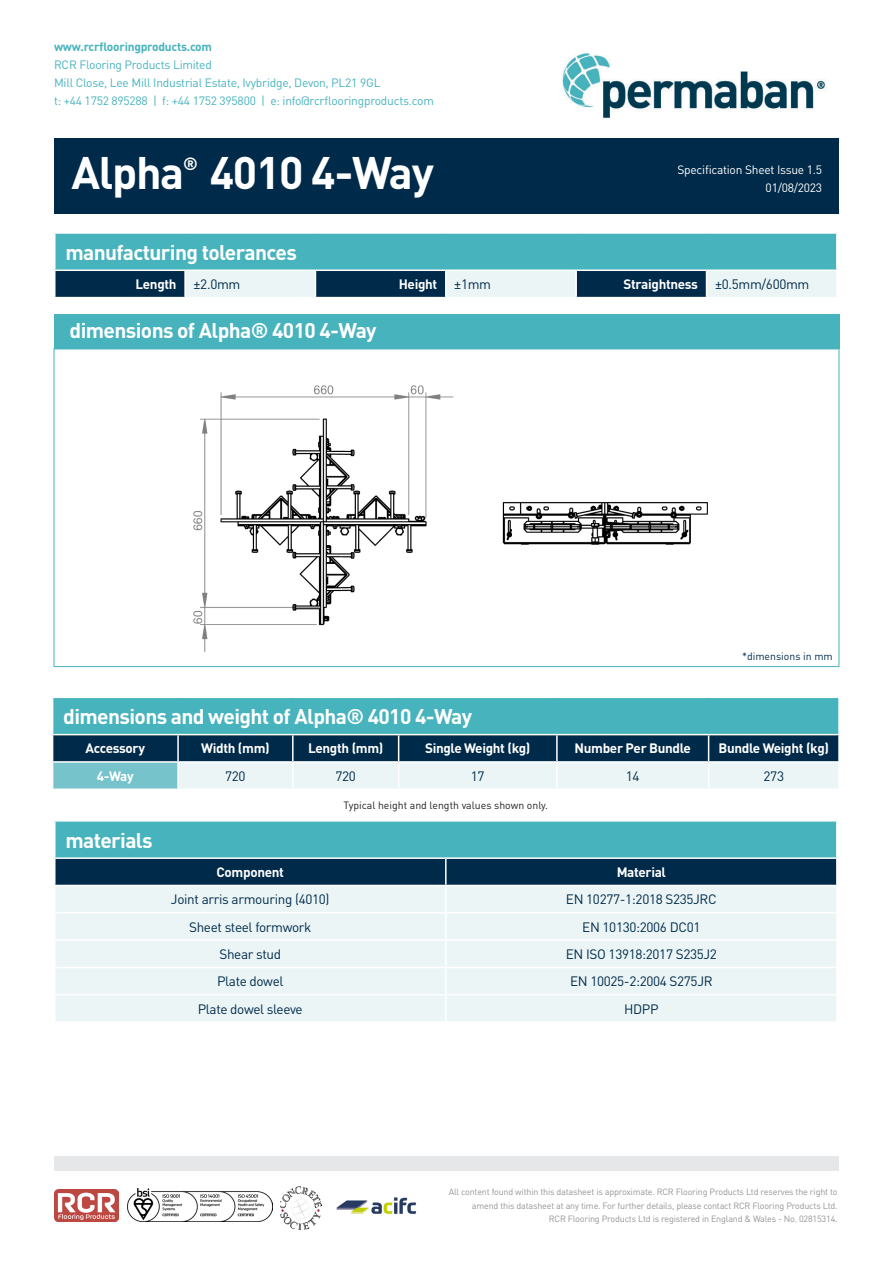
<style>
.page{position:relative;width:893px;height:1263px;background:#fff}
.page>*{position:absolute;margin:0;border:0;box-sizing:border-box;transform-origin:0 0}
.t1{font:700 45px "DIN Pro";letter-spacing:-.03em;color:#fff}
.t2{font:700 21px "DIN Pro";letter-spacing:-.03em;color:#fff}
.t3{font:700 17.55px "DIN Pro";color:#fff}
.body{font:13.5px "DIN Pro";letter-spacing:-.025em;color:#002a49}
.body-2{font:700 13.5px "DIN Pro";letter-spacing:-.025em;color:#fff}
.t4{font:12px "DIN Pro";letter-spacing:-.02em;color:#47b3bd}
.t5{font:12px "DIN Pro";letter-spacing:-.02em;color:#fff}
.t6{font:700 12px "DIN Pro";letter-spacing:-.02em;color:#47b3bd}
.body-3{font:10.5px "DIN Pro";color:#231f20}
.t7{font:10.5px "DIN Pro";color:#002a49}
.t8{font:9px/13.5px "DIN Pro";letter-spacing:-.02em;color:#939598;text-align:right}
</style>
<div class="page">
<div style="left:54px;top:138px;width:785px;height:76px;background:#002a49"></div>
<div style="left:54px;top:1157px;width:785px;height:14px;background:#e6e7e9"></div>
<div style="left:53px;top:697px;width:786px;height:38px;background:#47b3bd"></div>
<hr style="left:838px;top:698px;width:2px;height:36px;background:#fff">
<hr style="left:52px;top:696px;width:126px;height:2px;background:#fff">
<hr style="left:178px;top:696px;width:115px;height:2px;background:#fff">
<hr style="left:293px;top:696px;width:106px;height:2px;background:#fff">
<hr style="left:399px;top:696px;width:158px;height:2px;background:#fff">
<hr style="left:557px;top:696px;width:152px;height:2px;background:#fff">
<hr style="left:709px;top:696px;width:131px;height:2px;background:#fff">
<hr style="left:52px;top:734px;width:126px;height:1px;background:#fff">
<hr style="left:178px;top:734px;width:115px;height:1px;background:#fff">
<hr style="left:293px;top:734px;width:106px;height:1px;background:#fff">
<hr style="left:399px;top:734px;width:158px;height:1px;background:#fff">
<hr style="left:557px;top:734px;width:152px;height:1px;background:#fff">
<hr style="left:709px;top:734px;width:131px;height:1px;background:#fff">
<svg style="left:52px;top:735px;width:787px;height:54px;background:#718f9f"></svg>
<hr style="left:838px;top:763px;width:2px;height:25px;background:#fff">
<hr style="left:709px;top:761px;width:131px;height:2px;background:#fff">
<hr style="left:52px;top:788px;width:126px;height:2px;background:#fff">
<hr style="left:178px;top:788px;width:115px;height:2px;background:#fff">
<hr style="left:399px;top:788px;width:158px;height:2px;background:#fff">
<hr style="left:557px;top:788px;width:152px;height:2px;background:#fff">
<hr style="left:709px;top:788px;width:131px;height:2px;background:#fff">
<div style="left:54px;top:315px;width:786px;height:34px;background:#47b3bd"></div>
<div style="left:55px;top:821px;width:782px;height:37px;background:#47b3bd"></div>
<hr style="left:836px;top:821px;width:2px;height:36px;background:#fff">
<hr style="left:54px;top:857px;width:392px;height:2px;background:#fff">
<hr style="left:446px;top:857px;width:392px;height:2px;background:#fff">
<svg style="left:54px;top:858px;width:783px;height:163px;background:#c6d5da"></svg>
<hr style="left:54px;top:994px;width:392px;height:1px;background:#fff">
<hr style="left:445px;top:995px;width:2px;height:26px;background:#fff">
<hr style="left:836px;top:995px;width:2px;height:26px;background:#fff">
<hr style="left:446px;top:994px;width:392px;height:1px;background:#fff">
<div style="left:55px;top:233px;width:782px;height:37px;background:#47b3bd"></div>
<hr style="left:836px;top:234px;width:2px;height:35px;background:#fff">
<hr style="left:54px;top:232px;width:131px;height:2px;background:#fff">
<hr style="left:185px;top:232px;width:130px;height:2px;background:#fff">
<hr style="left:315px;top:232px;width:131px;height:2px;background:#fff">
<hr style="left:446px;top:232px;width:130px;height:2px;background:#fff">
<hr style="left:576px;top:232px;width:130px;height:2px;background:#fff">
<hr style="left:706px;top:232px;width:132px;height:2px;background:#fff">
<hr style="left:54px;top:269px;width:131px;height:2px;background:#fff">
<hr style="left:185px;top:269px;width:130px;height:2px;background:#fff">
<hr style="left:315px;top:269px;width:131px;height:2px;background:#fff">
<hr style="left:446px;top:269px;width:130px;height:2px;background:#fff">
<hr style="left:576px;top:269px;width:130px;height:2px;background:#fff">
<svg style="left:55px;top:270px;width:781px;height:28px;background:#7f97a6"></svg>
<hr style="left:706px;top:269px;width:132px;height:2px;background:#fff">
<hr style="left:706px;top:297px;width:132px;height:1px;background:#fff">
<img style="left:562px;top:51px;width:264px;height:69px">
<img style="left:193px;top:385px;width:515px;height:267px">
<div style="left:614px;top:605px;width:134px;height:34px;background:#fff"></div>
<div style="left:357px;top:605px;width:134px;height:34px;background:#fff"></div>
<img style="left:281px;top:1187px;width:41px;height:42px">
<img style="left:54px;top:1189px;width:64px;height:33px">
<img style="left:128px;top:1188px;width:144px;height:34px">
<img style="left:336px;top:1197px;width:81px;height:17px">
<p class="t6" style="left:54px;top:39px;width:160px">www.rcrflooringproducts.com</p>
<p class="t4" style="left:54px;top:57px;width:159px">RCR Flooring Products Limited</p>
<p class="t4" style="left:54px;top:75px;width:328px">Mill Close, Lee Mill Industrial Estate, Ivybridge, Devon, PL21 9GL</p>
<p class="t4" style="left:54px;top:93px;width:381px">t: +44 1752 895288 | f: +44 1752 395800 | e: info@rcrflooringproducts.com</p>
<p class="t3" style="left:183px;top:152px;width:16px">®</p>
<p class="t1" style="left:210px;top:142px;width:226px">4010 4-Way</p>
<p class="t1" style="left:72px;top:142px;width:114px">Alpha</p>
<p class="t5" style="left:677px;top:161px;width:146px">Specification Sheet Issue 1.5</p>
<p class="t5" style="left:766px;top:179px;width:58px">01/08/2023</p>
<p class="t2" style="left:65px;top:238px;width:233px">manufacturing tolerances</p>
<p class="body-2" style="left:135px;top:275px;width:43px">Length</p>
<p class="body" style="left:194px;top:275px;width:48px">±2.0mm</p>
<p class="body-2" style="left:399px;top:275px;width:40px">Height</p>
<p class="body" style="left:454px;top:275px;width:38px">±1mm</p>
<p class="body-2" style="left:624px;top:275px;width:76px">Straightness</p>
<p class="body" style="left:715px;top:275px;width:96px">±0.5mm/600mm</p>
<p class="t2" style="left:70px;top:317px;width:309px">dimensions of Alpha® 4010 4-Way</p>
<p class="t7" style="left:742px;top:649px;width:92px">*dimensions in mm</p>
<p class="t2" style="left:63px;top:702px;width:411px">dimensions and weight of Alpha® 4010 4-Way</p>
<p class="body-2" style="left:86px;top:739px;width:61px">Accessory</p>
<p class="body-2" style="left:201px;top:739px;width:70px">Width (mm)</p>
<p class="body-2" style="left:308px;top:739px;width:77px">Length (mm)</p>
<p class="body-2" style="left:425px;top:739px;width:107px">Single Weight (kg)</p>
<p class="body-2" style="left:575px;top:739px;width:118px">Number Per Bundle</p>
<p class="body-2" style="left:719px;top:739px;width:112px">Bundle Weight (kg)</p>
<p class="body-2" style="left:97px;top:767px;width:39px">4-Way</p>
<p class="body" style="left:225px;top:767px;width:22px">720</p>
<p class="body" style="left:335px;top:767px;width:22px">720</p>
<p class="body" style="left:471px;top:767px;width:15px">17</p>
<p class="body" style="left:626px;top:767px;width:15px">14</p>
<p class="body" style="left:764px;top:767px;width:22px">273</p>
<p class="body-3" style="left:344px;top:798px;width:206px">Typical height and length values shown only.</p>
<p class="t2" style="left:65px;top:826px;width:89px">materials</p>
<p class="body-2" style="left:217px;top:863px;width:69px">Component</p>
<p class="body-2" style="left:617px;top:863px;width:51px">Material</p>
<p class="body" style="left:171px;top:890px;width:160px">Joint arris armouring (4010)</p>
<p class="body" style="left:566px;top:890px;width:152px">EN 10277-1:2018 S235JRC</p>
<p class="body" style="left:189px;top:917px;width:124px">Sheet steel formwork</p>
<p class="body" style="left:582px;top:917px;width:120px">EN 10130:2006 DC01</p>
<p class="body" style="left:219px;top:945px;width:63px">Shear stud</p>
<p class="body" style="left:566px;top:945px;width:153px">EN ISO 13918:2017 S235J2</p>
<p class="body" style="left:217px;top:972px;width:68px">Plate dowel</p>
<p class="body" style="left:570px;top:972px;width:144px">EN 10025-2:2004 S275JR</p>
<p class="body" style="left:198px;top:999px;width:107px">Plate dowel sleeve</p>
<p class="body" style="left:624px;top:999px;width:36px">HDPP</p>
<p class="t8" style="left:449px;top:1185px;width:390px">All content found within this datasheet is approximate. RCR Flooring Products Ltd reserves the right to amend this datasheet at any time. For further details, please contact RCR Flooring Products Ltd.</p>
<p class="t8" style="left:549px;top:1212px;width:290px">RCR Flooring Products Ltd is registered in England &amp; Wales - No. 02815314.</p>
</div>
